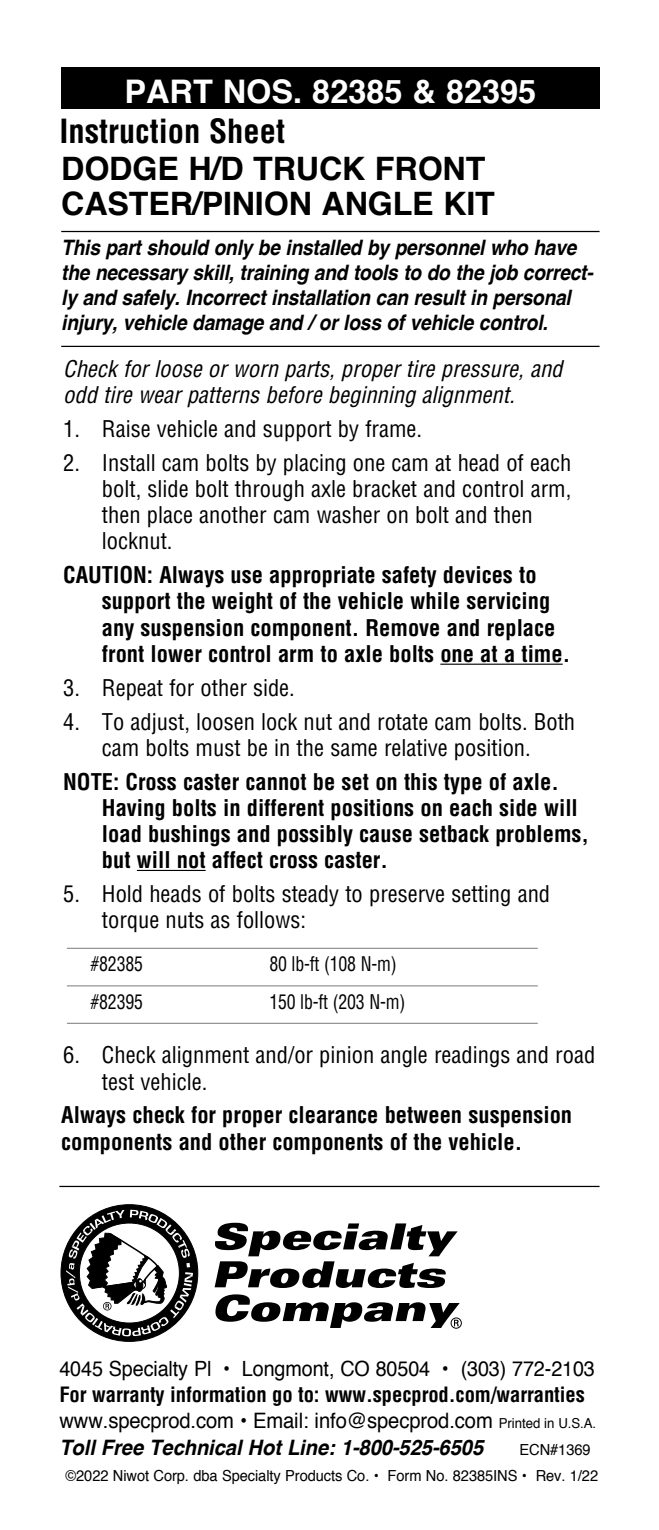
<style>
.page{position:relative;width:659px;height:1530px;background:#fff}
.page>*{position:absolute;margin:0;border:0;box-sizing:border-box;transform-origin:0 0}
.t1{font:700 32.5px "Helvetica";color:#fff}
.t2{font:700 condensed 32.5px "Helvetica";color:#000}
.t3{font:700 32.25px/35px "Helvetica";letter-spacing:-.005em;color:#000}
.t4{font:700 condensed 22.5px/26.2px "Helvetica";color:#000}
.t5{font:condensed 22.5px/26.2px "Helvetica";color:#000}
.t6{font:italic condensed 22.5px/26.2px "Helvetica";color:#000}
.t7{font:italic 700 21.25px/25px "Helvetica";letter-spacing:-.01em;color:#000;scale:.9 1}
.t8{font:21.25px/26.2px "Helvetica";letter-spacing:-.005em;color:#000;scale:.95 1}
.t9{font:21px "Helvetica";letter-spacing:-.005em;color:#000;scale:.94 1}
.t10{font:700 condensed 20.5px "Helvetica";letter-spacing:-.005em;color:#000}
.t11{font:condensed 19.75px "Helvetica";letter-spacing:-.01em;color:#000;scale:.9 1}
.t12{font:15.25px/26.2px "Helvetica";letter-spacing:-.005em;color:#000;scale:.96 1}
.s1{font-size:13.75px}
.s2{font-weight:700;font-style:italic}
</style>
<div class="page">
<div style="left:61px;top:1205px;width:137px;height:136px;background:#000;border-radius:50%"></div>
<svg style="left:214px;top:1223px;width:244px;height:65px"></svg>
<svg style="left:215px;top:1294px;width:247px;height:35px"></svg>
<svg style="left:66px;top:1210px;width:127px;height:127px"></svg>
<hr style="left:440px;top:664px;width:123px;height:1px;background:#000">
<hr style="left:137px;top:870px;width:69px;height:1px;background:#000">
<hr style="left:61px;top:231px;width:538px;height:1px;background:#000">
<hr style="left:61px;top:346px;width:538px;height:1px;background:#000">
<hr style="left:59px;top:1186px;width:540px;height:1px;background:#000">
<div style="left:61px;top:68px;width:538px;height:41px;background:#000"></div>
<hr style="left:67px;top:985px;width:471px;height:1px;background:#939598">
<hr style="left:67px;top:948px;width:471px;height:1px;background:#939598">
<hr style="left:67px;top:1023px;width:471px;height:1px;background:#939598">
<h1 class="t1" style="left:124px;top:65px;width:413px">PART NOS. 82385 &amp; 82395</h1>
<h1 class="t2" style="left:59px;top:111px;width:227px">Instruction Sheet</h1>
<h2 class="t3" style="left:61px;top:152px;width:435px">DODGE H/D TRUCK FRONT<br>CASTER/PINION ANGLE KIT</h2>
<p class="t7" style="left:61px;top:236px;width:593px">This part should only be installed by personnel who have the necessary skill, training and tools to do the job correct&shy;ly and safely. Incorrect installation can result in personal injury, vehicle damage and / or loss of vehicle control.</p>
<p class="t6" style="left:63px;top:356px;width:501px">Check for loose or worn parts, proper tire pressure, and odd tire wear patterns before beginning alignment.</p>
<p class="t5" style="left:63px;top:416px;width:360px">1. Raise vehicle and support by frame.</p>
<p class="t5" style="left:102px;top:449px;width:471px;text-indent:-39px">2. Install cam bolts by placing one cam at head of each bolt, slide bolt through axle bracket and control arm, then place another cam washer on bolt and then locknut.</p>
<p class="t4" style="left:102px;top:562px;width:470px;text-indent:-39px">CAUTION: Always use appropriate safety devices to support the weight of the vehicle while servicing any suspension component. Remove and replace front lower control arm to axle bolts one at a time.</p>
<p class="t5" style="left:63px;top:674px;width:233px">3. Repeat for other side.</p>
<p class="t5" style="left:63px;top:708px;width:513px;text-align:center">4. To adjust, loosen lock nut and rotate cam bolts. Both cam bolts must be in the same relative position.</p>
<p class="t4" style="left:102px;top:768px;width:489px;text-indent:-39px">NOTE: Cross caster cannot be set on this type of axle.<br>Having bolts in different positions on each side will load bushings and possibly cause setback problems, but will not affect cross caster.</p>
<p class="t5" style="left:102px;top:881px;width:450px;text-indent:-39px">5. Hold heads of bolts steady to preserve setting and torque nuts as follows:</p>
<p class="t11" style="left:91px;top:952px;width:60px">#82385</p>
<p class="t11" style="left:269px;top:952px;width:143px">80 lb-ft (108 N-m)</p>
<p class="t11" style="left:91px;top:990px;width:60px">#82395</p>
<p class="t11" style="left:269px;top:990px;width:152px">150 lb-ft (203 N-m)</p>
<p class="t5" style="left:102px;top:1042px;width:495px;text-indent:-39px">6. Check alignment and/or pinion angle readings and road test vehicle.</p>
<p class="t4" style="left:61px;top:1102px;width:512px">Always check for proper clearance between suspension components and other components of the vehicle.</p>
<p class="t9" style="left:59px;top:1352px;width:571px">4045 Specialty Pl • Longmont, CO 80504 • (303) 772-2103</p>
<p class="t10" style="left:59px;top:1382px;width:527px">For warranty information go to: www.specprod.com/warranties</p>
<p class="t8" style="left:59px;top:1408px;width:566px">www.specprod.com • Email: info@specprod.com <span class="s1">Printed in U.S.A.<br></span><span class="s2">Toll Free Technical Hot Line: 1-800-525-6505</span></p>
<p class="t12" style="left:65px;top:1437px;width:556px;text-indent:454px">ECN#1369 ©2022 Niwot Corp. dba Specialty Products Co. • Form No. 82385INS • Rev. 1/22</p>
</div>
